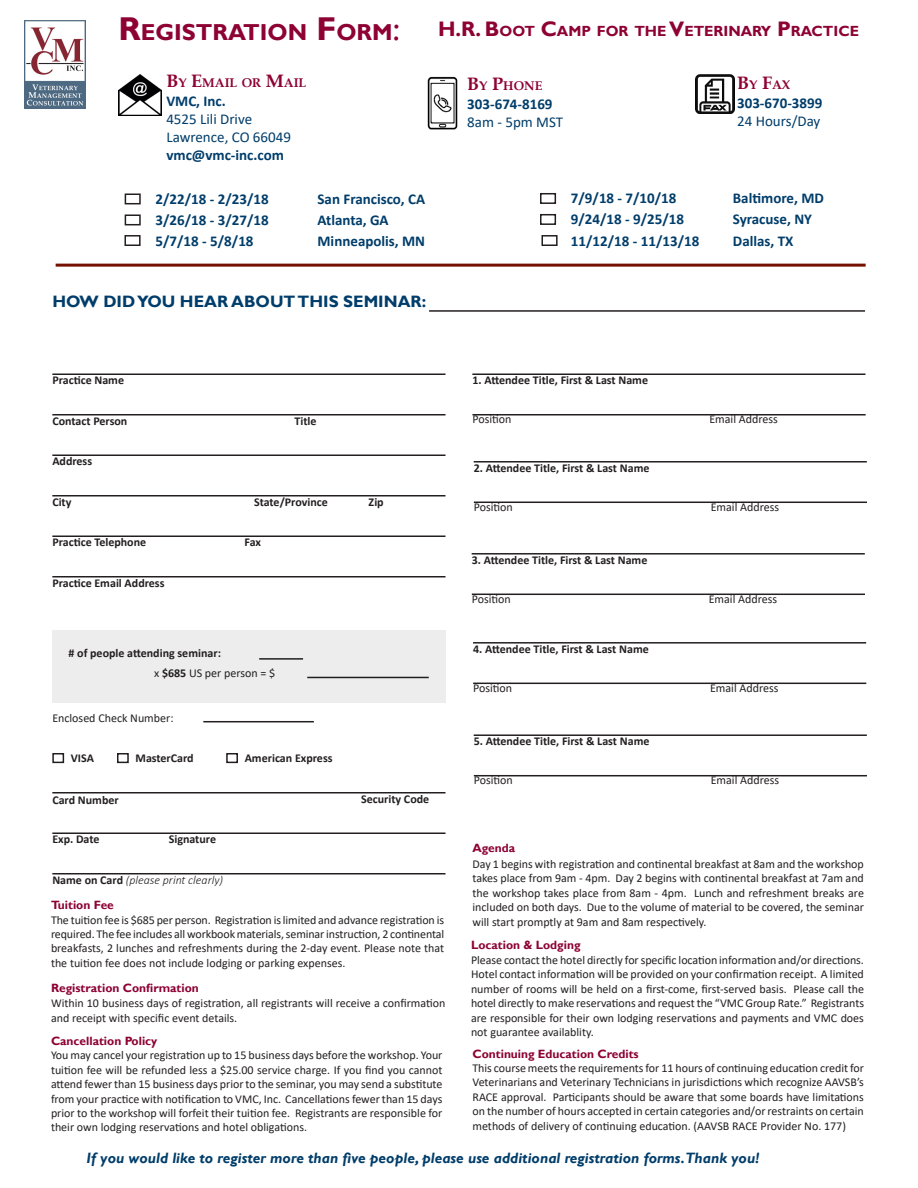
<style>
.page{position:relative;width:918px;height:1188px;background:#fff}
.page>*{position:absolute;margin:0;border:0;box-sizing:border-box;transform-origin:0 0}
.t1{font:700 23.1px "Gill Sans";color:#8d0233}
.t2{font:700 16.5px "Gill Sans";color:#003d6a}
.t3{font:700 15px "Calibri";color:#003d6a}
.t4{font:italic 700 15px "Gill Sans";color:#003d6a}
.t5{font:15px "Calibri";color:#003d6a}
.t6{font:700 14.7px "Gill Sans";color:#8d0233}
.t7{font:700 12.6px "Book Antiqua";color:#8d0233}
.t8{font:12px/14.4px "Calibri";color:#231f20;text-align:justify}
.t9{font:700 12px "Calibri";color:#231f20}
.t10{font:700 12px "Gill Sans";color:#8d0233}
.t11{font:italic 300 12px "Calibri";color:#231f20}
.s1{font-size:33px}
.s2{font-weight:400;font-size:33px}
.s3{font-size:18px}
.s4{font-size:21px}
.s5{font-weight:700}
.s6{font-weight:700;font-style:normal}
</style>
<div class="page">
<div style="left:52px;top:630px;width:394px;height:72px;background:#ededed"></div>
<hr style="left:56px;top:264px;width:810px;height:3px;background:#731000">
<hr style="left:52px;top:374px;width:394px;height:1px;background:#231f20">
<hr style="left:52px;top:414px;width:394px;height:2px;background:#231f20">
<hr style="left:52px;top:454px;width:394px;height:2px;background:#231f20">
<hr style="left:52px;top:495px;width:394px;height:1px;background:#231f20">
<hr style="left:52px;top:536px;width:394px;height:1px;background:#231f20">
<hr style="left:52px;top:576px;width:394px;height:2px;background:#231f20">
<hr style="left:259px;top:658px;width:44px;height:2px;background:#231f20">
<hr style="left:307px;top:677px;width:122px;height:1px;background:#231f20">
<hr style="left:203px;top:721px;width:111px;height:1px;background:#231f20">
<div style="left:226px;top:753px;width:12px;height:10px;border:2px solid #231f20"></div>
<div style="left:52px;top:753px;width:12px;height:10px;border:2px solid #231f20"></div>
<div style="left:117px;top:753px;width:12px;height:10px;border:2px solid #231f20"></div>
<hr style="left:52px;top:792px;width:394px;height:2px;background:#231f20">
<hr style="left:52px;top:832px;width:394px;height:2px;background:#231f20">
<hr style="left:52px;top:873px;width:394px;height:1px;background:#231f20">
<hr style="left:429px;top:310px;width:436px;height:2px;background:#231f20">
<hr style="left:472px;top:374px;width:394px;height:1px;background:#231f20">
<hr style="left:472px;top:414px;width:394px;height:2px;background:#231f20">
<hr style="left:474px;top:461px;width:393px;height:2px;background:#231f20">
<hr style="left:474px;top:502px;width:393px;height:1px;background:#231f20">
<hr style="left:472px;top:553px;width:393px;height:2px;background:#231f20">
<hr style="left:472px;top:594px;width:393px;height:1px;background:#231f20">
<hr style="left:473px;top:642px;width:393px;height:2px;background:#231f20">
<hr style="left:473px;top:683px;width:393px;height:1px;background:#231f20">
<hr style="left:474px;top:734px;width:393px;height:2px;background:#231f20">
<hr style="left:474px;top:775px;width:393px;height:1px;background:#231f20">
<img style="left:695px;top:75px;width:39px;height:39px">
<img style="left:427px;top:76px;width:31px;height:54px">
<img style="left:118px;top:74px;width:44px;height:42px">
<img style="left:25px;top:21px;width:60px;height:87px">
<div style="left:540px;top:193px;width:16px;height:11px;border:2px solid #231f20"></div>
<div style="left:540px;top:214px;width:16px;height:11px;border:2px solid #231f20"></div>
<div style="left:125px;top:194px;width:16px;height:10px;border:2px solid #231f20"></div>
<div style="left:125px;top:214px;width:16px;height:11px;border:2px solid #231f20"></div>
<div style="left:124px;top:235px;width:17px;height:11px;border:2px solid #231f20"></div>
<div style="left:542px;top:235px;width:16px;height:11px;border:2px solid #231f20"></div>
<p class="t1" style="left:118px;top:18px;width:283px"><span class="s1">R</span>EGISTRATION <span class="s1">F</span>ORM<span class="s2">:</span></p>
<p class="t7" style="left:166px;top:74px;width:141px"><span class="s3">B</span>Y <span class="s3">E</span>MAIL OR <span class="s3">M</span>AIL</p>
<p class="t3" style="left:166px;top:91px;width:61px">VMC, Inc.</p>
<p class="t5" style="left:166px;top:109px;width:87px">4525 Lili Drive</p>
<p class="t5" style="left:166px;top:127px;width:126px">Lawrence, CO 66049</p>
<p class="t3" style="left:166px;top:145px;width:119px">vmc@vmc-inc.com</p>
<p class="t3" style="left:156px;top:188px;width:115px">2/22/18 - 2/23/18</p>
<p class="t3" style="left:318px;top:188px;width:109px">San Francisco, CA</p>
<p class="t3" style="left:156px;top:209px;width:115px">3/26/18 - 3/27/18</p>
<p class="t3" style="left:318px;top:209px;width:73px">Atlanta, GA</p>
<p class="t3" style="left:156px;top:231px;width:100px">5/7/18 - 5/8/18</p>
<p class="t3" style="left:318px;top:231px;width:109px">Minneapolis, MN</p>
<p class="t6" style="left:438px;top:22px;width:423px"><span class="s4">H.R. B</span>OOT <span class="s4">C</span>AMP FOR THE <span class="s4">V</span>ETERINARY <span class="s4">P</span> RACTICE</p>
<p class="t7" style="left:467px;top:77px;width:77px"><span class="s3">B</span>Y <span class="s3">P</span>HONE</p>
<p class="t3" style="left:467px;top:94px;width:87px">303-674-8169</p>
<p class="t5" style="left:467px;top:112px;width:97px">8am - 5pm MST</p>
<p class="t7" style="left:737px;top:76px;width:55px"><span class="s3">B</span>Y <span class="s3">F</span>AX</p>
<p class="t3" style="left:737px;top:93px;width:87px">303-670-3899</p>
<p class="t5" style="left:737px;top:111px;width:85px">24 Hours/Day</p>
<p class="t3" style="left:571px;top:188px;width:107px">7/9/18 - 7/10/18</p>
<p class="t3" style="left:733px;top:188px;width:93px">Baltimore, MD</p>
<p class="t3" style="left:571px;top:209px;width:115px">9/24/18 - 9/25/18</p>
<p class="t3" style="left:733px;top:209px;width:81px">Syracuse, NY</p>
<p class="t3" style="left:571px;top:230px;width:130px">11/12/18 - 11/13/18</p>
<p class="t3" style="left:733px;top:230px;width:62px">Dallas, TX</p>
<p class="t2" style="left:52px;top:292px;width:375px">HOW DID YOU HEAR ABOUT THIS SEMINAR:</p>
<p class="t9" style="left:52px;top:372px;width:73px">Practice Name</p>
<p class="t9" style="left:52px;top:412px;width:77px">Contact Person</p>
<p class="t9" style="left:295px;top:413px;width:24px">Title</p>
<p class="t9" style="left:52px;top:453px;width:41px">Address</p>
<p class="t9" style="left:52px;top:493px;width:21px">City</p>
<p class="t9" style="left:369px;top:493px;width:17px">Zip</p>
<p class="t9" style="left:52px;top:534px;width:95px">Practice Telephone</p>
<p class="t9" style="left:52px;top:574px;width:114px">Practice Email Address</p>
<p class="t9" style="left:254px;top:494px;width:75px">State/Province</p>
<p class="t9" style="left:245px;top:534px;width:18px">Fax</p>
<p class="t9" style="left:472px;top:372px;width:177px">1. Attendee Title, First &amp; Last Name</p>
<p class="t8" style="left:472px;top:412px;width:41px">Position</p>
<p class="t8" style="left:709px;top:412px;width:70px">Email Address</p>
<p class="t9" style="left:474px;top:459px;width:177px">2. Attendee Title, First &amp; Last Name</p>
<p class="t8" style="left:474px;top:499px;width:41px">Position</p>
<p class="t8" style="left:711px;top:499px;width:70px">Email Address</p>
<p class="t9" style="left:472px;top:551px;width:177px">3. Attendee Title, First &amp; Last Name</p>
<p class="t8" style="left:472px;top:591px;width:41px">Position</p>
<p class="t8" style="left:709px;top:591px;width:70px">Email Address</p>
<p class="t9" style="left:69px;top:645px;width:154px"># of people attending seminar:</p>
<p class="t8" style="left:154px;top:666px;width:123px">x <span class="s5">$685</span> US per person = $</p>
<p class="t8" style="left:52px;top:710px;width:123px">Enclosed Check Number:</p>
<p class="t9" style="left:71px;top:750px;width:25px">VISA</p>
<p class="t9" style="left:136px;top:750px;width:60px">MasterCard</p>
<p class="t9" style="left:245px;top:750px;width:89px">American Express</p>
<p class="t9" style="left:52px;top:791px;width:68px">Card Number</p>
<p class="t9" style="left:52px;top:831px;width:49px">Exp. Date</p>
<p class="t9" style="left:169px;top:831px;width:49px">Signature</p>
<p class="t11" style="left:52px;top:872px;width:172px"><span class="s6">Name on Card</span> (please print clearly)</p>
<p class="t9" style="left:361px;top:790px;width:70px">Security Code</p>
<p class="t10" style="left:51px;top:898px;width:64px">Tuition Fee</p>
<p class="t8" style="left:51px;top:912px;width:395px">The tuition fee is $685 per person. Registration is limited and advance registration is required. The fee includes all workbook materials, seminar instruction, 2 continental breakfasts, 2 lunches and refreshments during the 2-day event. Please note that the tuition fee does not include lodging or parking expenses.</p>
<p class="t10" style="left:51px;top:981px;width:149px">Registration Confirmation</p>
<p class="t8" style="left:51px;top:996px;width:396px">Within 10 business days of registration, all registrants will receive a confirmation and receipt with specific event details.</p>
<p class="t10" style="left:51px;top:1034px;width:108px">Cancellation Policy</p>
<p class="t8" style="left:51px;top:1048px;width:393px">You may cancel your registration up to 15 business days before the workshop. Your tuition fee will be refunded less a $25.00 service charge. If you find you cannot attend fewer than 15 business days prior to the seminar, you may send a substitute from your practice with notification to VMC, Inc. Cancellations fewer than 15 days prior to the workshop will forfeit their tuition fee. Registrants are responsible for their own lodging reservations and hotel obligations.</p>
<p class="t9" style="left:473px;top:640px;width:177px">4. Attendee Title, First &amp; Last Name</p>
<p class="t8" style="left:473px;top:680px;width:41px">Position</p>
<p class="t8" style="left:710px;top:680px;width:70px">Email Address</p>
<p class="t9" style="left:474px;top:733px;width:177px">5. Attendee Title, First &amp; Last Name</p>
<p class="t8" style="left:474px;top:772px;width:41px">Position</p>
<p class="t8" style="left:711px;top:772px;width:70px">Email Address</p>
<p class="t10" style="left:472px;top:841px;width:44px">Agenda</p>
<p class="t8" style="left:472px;top:856px;width:393px">Day 1 begins with registration and continental breakfast at 8am and the workshop takes place from 9am - 4pm. Day 2 begins with continental breakfast at 7am and the workshop takes place from 8am - 4pm. Lunch and refreshment breaks are included on both days. Due to the volume of material to be covered, the seminar will start promptly at 9am and 8am respectively.</p>
<p class="t10" style="left:471px;top:938px;width:111px">Location &amp; Lodging</p>
<p class="t8" style="left:471px;top:952px;width:395px">Please contact the hotel directly for specific location information and/or directions.<br>Hotel contact information will be provided on your confirmation receipt. A limited number of rooms will be held on a first-come, first-served basis. Please call the hotel directly to make reservations and request the “VMC Group Rate.” Registrants are responsible for their own lodging reservations and payments and VMC does not guarantee availablity.</p>
<p class="t10" style="left:472px;top:1046px;width:168px">Continuing Education Credits</p>
<p class="t8" style="left:472px;top:1060px;width:393px">This course meets the requirements for 11 hours of continuing education credit for Veterinarians and Veterinary Technicians in jurisdictions which recognize AAVSB’s RACE approval. Participants should be aware that some boards have limitations on the number of hours accepted in certain categories and/or restraints on certain methods of delivery of continuing education. (AAVSB RACE Provider No. 177)</p>
<p class="t4" style="left:87px;top:1149px;width:674px">If you would like to register more than five people, please use additional registration forms.Thank you!</p>
</div>
